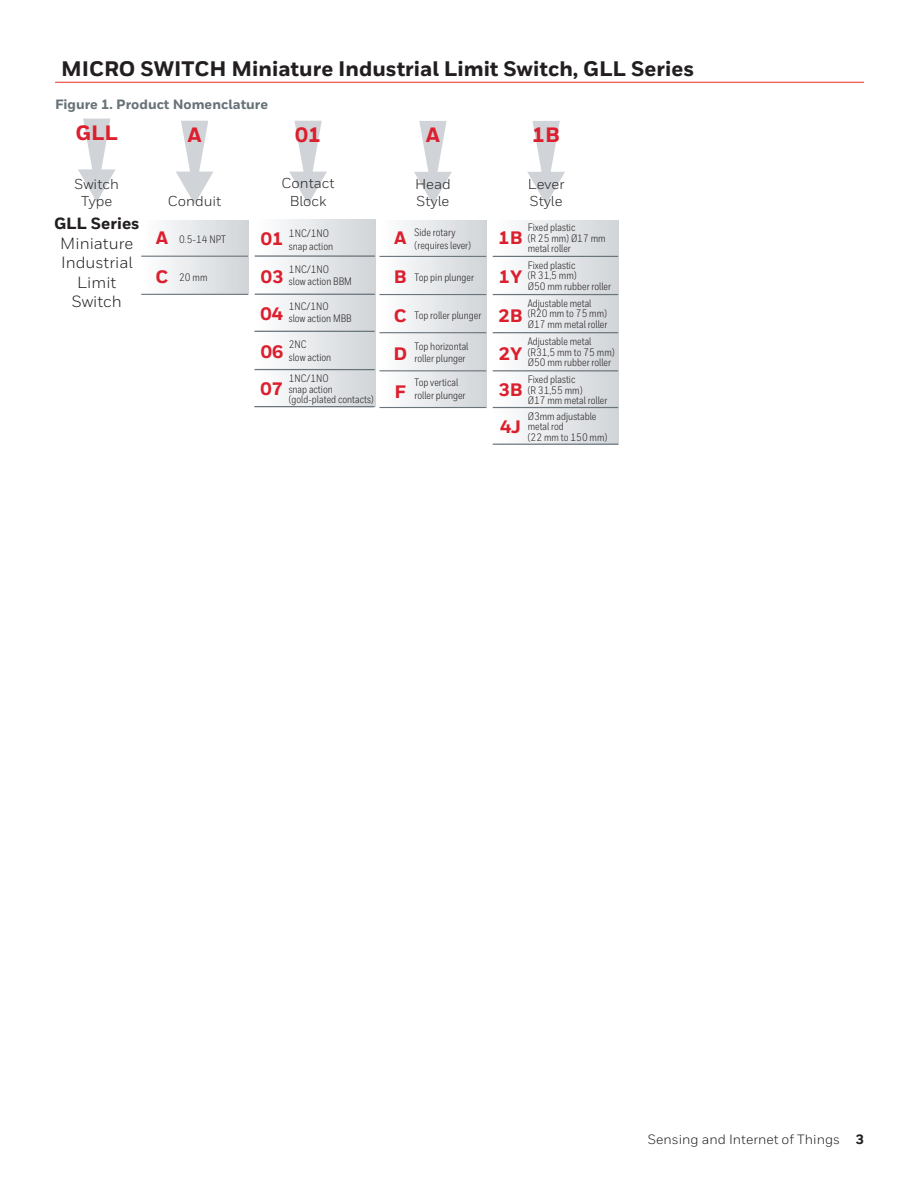
<style>
.page{position:relative;width:918px;height:1188px;background:#fff}
.page>*{position:absolute;margin:0;border:0;box-sizing:border-box;transform-origin:0 0}
.t1{font:800 21px "Honeywell Sans";color:#231f20}
.t2{font:800 20.7px "Honeywell Sans";color:#dc1f2e}
.t3{font:800 18px/38.1px "Honeywell Sans";color:#dc1f2e}
.t4{font:16.2px/19.5px "Honeywell Sans";color:#231f20;text-align:center}
.t5{font:800 16.2px "Honeywell Sans";color:#231f20}
.t6{font:14.4px/17.2px "Honeywell Sans";color:#231f20;text-align:center}
.t7{font:13.5px "Honeywell Sans";color:#231f20}
.t8{font:800 13.5px "Honeywell Sans";color:#687379}
.t9{font:10.8px/10.4px "Honeywell Cond";color:#231f20}
.s1{font-family:"Honeywell Sans";font-weight:800;font-size:18px;color:#dc1f2e}
.s2{font-weight:800}
</style>
<div class="page">
<hr style="left:55px;top:82px;width:809px;height:1px;background:#ee2e22">
<svg style="left:78px;top:119px;width:38px;height:83px"></svg>
<div style="left:141px;top:220px;width:107px;height:75px;background:linear-gradient(to right,#fff,#d0d4d8)"></div>
<svg style="left:176px;top:121px;width:37px;height:83px"></svg>
<hr style="left:141px;top:256px;width:107px;height:1px;background:#6a747b">
<hr style="left:141px;top:294px;width:107px;height:1px;background:#6a747b">
<div style="left:254px;top:220px;width:121px;height:187px;background:linear-gradient(to right,#fefefe,#d0d4d8)"></div>
<hr style="left:255px;top:255px;width:120px;height:2px;background:#6a747b">
<hr style="left:255px;top:294px;width:120px;height:1px;background:#6a747b">
<svg style="left:289px;top:121px;width:38px;height:83px"></svg>
<hr style="left:254px;top:331px;width:121px;height:1px;background:#6a747b">
<hr style="left:255px;top:369px;width:120px;height:1px;background:#6a747b">
<hr style="left:254px;top:406px;width:121px;height:1px;background:#6a747b">
<div style="left:380px;top:220px;width:106px;height:188px;background:linear-gradient(to right,#feffff,#d1d5d9)"></div>
<svg style="left:414px;top:121px;width:38px;height:83px"></svg>
<hr style="left:380px;top:256px;width:106px;height:1px;background:#6a747b">
<hr style="left:380px;top:294px;width:106px;height:1px;background:#6a747b">
<hr style="left:380px;top:332px;width:106px;height:1px;background:#6a747b">
<hr style="left:380px;top:370px;width:106px;height:1px;background:#6a747b">
<hr style="left:380px;top:407px;width:106px;height:1px;background:#6a747b">
<div style="left:493px;top:220px;width:125px;height:224px;background:linear-gradient(to right,#fefeff,#d0d4d8)"></div>
<svg style="left:527px;top:121px;width:38px;height:83px"></svg>
<hr style="left:493px;top:256px;width:125px;height:1px;background:#6a747b">
<hr style="left:493px;top:294px;width:125px;height:1px;background:#6a747b">
<hr style="left:493px;top:332px;width:125px;height:1px;background:#6a747b">
<hr style="left:493px;top:370px;width:125px;height:1px;background:#6a747b">
<hr style="left:493px;top:407px;width:125px;height:1px;background:#6a747b">
<hr style="left:493px;top:444px;width:125px;height:1px;background:#6a747b">
<h1 class="t1" style="left:61px;top:56px;width:634px">MICRO SWITCH Miniature Industrial Limit Switch, GLL Series</h1>
<p class="t8" style="left:55px;top:96px;width:215px">Figure 1. Product Nomenclature</p>
<h2 class="t2" style="left:76px;top:120px;width:44px">GLL</h2>
<h3 class="t6" style="left:75px;top:175px;width:46px">Switch<br>Type</h3>
<h3 class="t5" style="left:54px;top:214px;width:87px">GLL Series</h3>
<h3 class="t4" style="left:60px;top:233px;width:74px">Miniature<br>Industrial<br>Limit<br>Switch</h3>
<h2 class="t2" style="left:295px;top:122px;width:27px">01</h2>
<h2 class="t2" style="left:187px;top:122px;width:16px">A</h2>
<h2 class="t2" style="left:532px;top:123px;width:29px">1B</h2>
<h3 class="t6" style="left:528px;top:175px;width:38px;text-align:left">Lever<br>Style</h3>
<h2 class="t2" style="left:426px;top:123px;width:16px">A</h2>
<h3 class="t6" style="left:415px;top:175px;width:37px;text-align:left">Head<br>Style</h3>
<h3 class="t6" style="left:282px;top:175px;width:55px">Contact<br>Block</h3>
<h3 class="t6" style="left:168px;top:192px;width:55px">Conduit</h3>
<p class="t9" style="left:156px;top:234px;width:72px"><span class="s1">A</span> 0.5-14 NPT</p>
<p class="t9" style="left:156px;top:272px;width:53px"><span class="s1">C</span> 20 mm</p>
<h3 class="t3" style="left:499px;top:220px;width:26px">1B</h3>
<p class="t9" style="left:528px;top:223px;width:79px">Fixed plastic<br>(R 25 mm) Ø17 mm metal roller</p>
<h3 class="t3" style="left:499px;top:259px;width:25px">1Y</h3>
<p class="t9" style="left:528px;top:260px;width:85px">Fixed plastic<br>(R 31,5 mm)<br>Ø50 mm rubber roller</p>
<h3 class="t3" style="left:499px;top:297px;width:26px">2B</h3>
<p class="t9" style="left:528px;top:298px;width:81px">Adjustable metal (R20 mm to 75 mm)<br>Ø17 mm metal roller</p>
<h3 class="t3" style="left:499px;top:335px;width:25px">2Y</h3>
<p class="t9" style="left:528px;top:336px;width:88px">Adjustable metal (R31,5 mm to 75 mm)<br>Ø50 mm rubber roller</p>
<h3 class="t3" style="left:499px;top:372px;width:26px">3B</h3>
<p class="t9" style="left:528px;top:374px;width:81px">Fixed plastic<br>(R 31,55 mm)<br>Ø17 mm metal roller</p>
<h3 class="t3" style="left:500px;top:408px;width:23px">4J</h3>
<p class="t9" style="left:528px;top:411px;width:81px">Ø3mm adjustable metal rod<br>(22 mm to 150 mm)</p>
<h3 class="t3" style="left:394px;top:220px;width:14px">A</h3>
<p class="t9" style="left:415px;top:226px;width:58px;line-height:12.6px">Side rotary (requires lever)</p>
<p class="t9" style="left:394px;top:272px;width:82px"><span class="s1">B</span> Top pin plunger</p>
<p class="t9" style="left:394px;top:310px;width:89px"><span class="s1">C</span> Top roller plunger</p>
<h3 class="t3" style="left:393px;top:335px;width:15px">D</h3>
<p class="t9" style="left:415px;top:340px;width:55px;line-height:12.6px">Top horizontal roller plunger</p>
<h3 class="t3" style="left:395px;top:373px;width:13px">F</h3>
<p class="t9" style="left:415px;top:376px;width:53px;line-height:12.6px">Top vertical roller plunger</p>
<h3 class="t3" style="left:261px;top:220px;width:24px">01<br>03</h3>
<p class="t9" style="left:289px;top:227px;width:46px;line-height:12.6px">1NC/1NO snap action</p>
<p class="t9" style="left:289px;top:263px;width:65px;line-height:12.6px">1NC/1NO<br>slow action BBM</p>
<h3 class="t3" style="left:261px;top:295px;width:24px">04</h3>
<p class="t9" style="left:289px;top:300px;width:65px;line-height:12.6px">1NC/1NO<br>slow action MBB</p>
<h3 class="t3" style="left:261px;top:334px;width:24px">06</h3>
<p class="t9" style="left:289px;top:338px;width:44px;line-height:12.6px">2NC<br>slow action</p>
<h3 class="t3" style="left:261px;top:371px;width:24px">07</h3>
<p class="t9" style="left:289px;top:373px;width:87px">1NC/1NO<br>snap action (gold-plated contacts)</p>
<p class="t7" style="left:648px;top:1132px;width:218px">Sensing and Internet of Things <span class="s2">3</span></p>
</div>
